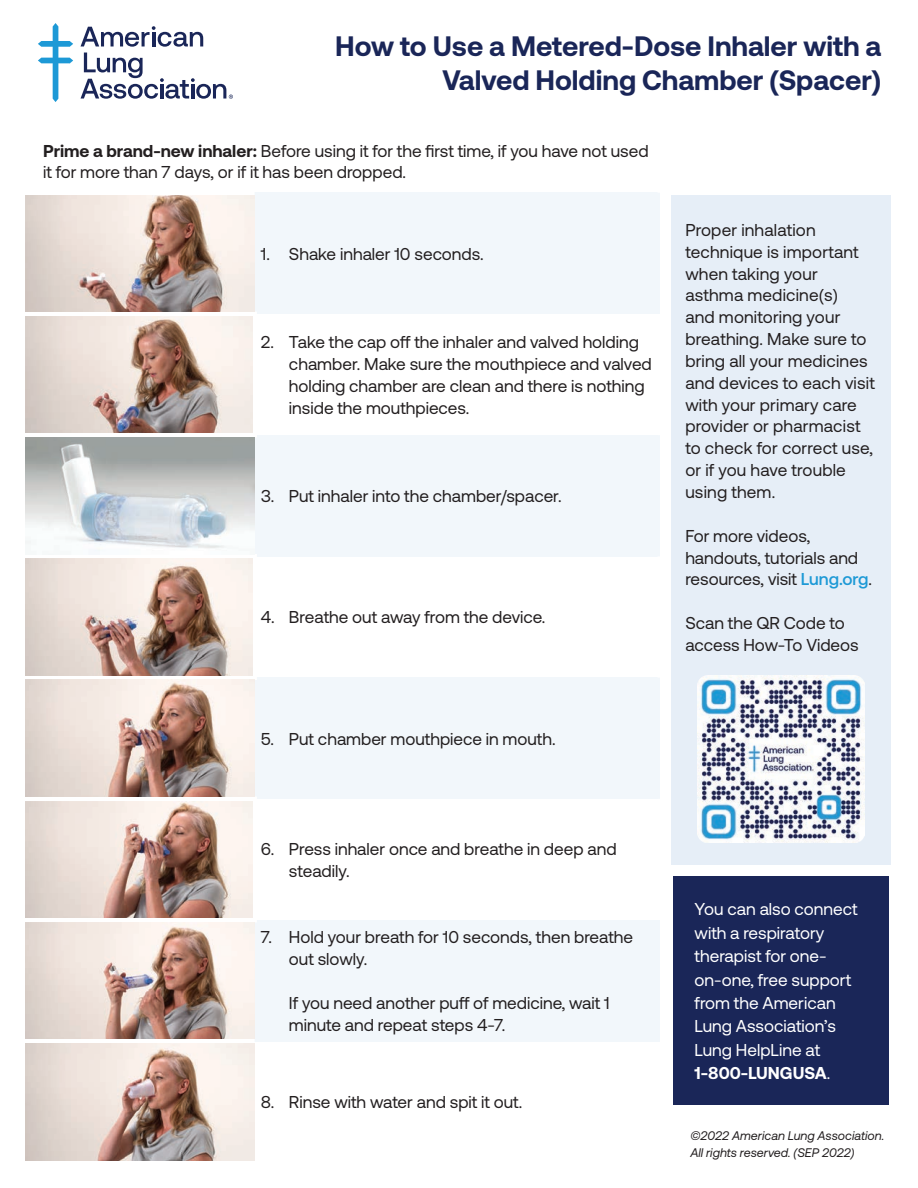
<style>
.page{position:relative;width:918px;height:1188px;background:#fff}
.page>*{position:absolute;margin:0;border:0;box-sizing:border-box;transform-origin:0 0}
.t1{font:700 28.05px/33.8px "Aeonik";color:#1a2658;text-align:right}
.t2{font:17.1px/21.9px "Aeonik";color:#231f20}
.t3{font:17.1px/23.4px "Aeonik";color:#fff}
.t4{font:700 17.1px "Aeonik";color:#fff}
.t5{font:italic 12.45px/17.1px "Aeonik";color:#231f20}
.s1{font-weight:700}
.s2{font-weight:500;color:#1d99d6}
.s3{font-weight:400}
</style>
<div class="page">
<div style="left:671px;top:195px;width:220px;height:669px;background:#e6eef7"></div>
<div style="left:674px;top:877px;width:215px;height:228px;background:#1a2658"></div>
<div style="left:255px;top:193px;width:405px;height:121px;background:#f2f7fb"></div>
<div style="left:255px;top:435px;width:405px;height:121px;background:#f2f7fb"></div>
<div style="left:255px;top:678px;width:405px;height:121px;background:#f2f7fb"></div>
<div style="left:255px;top:920px;width:405px;height:121px;background:#f2f7fb"></div>
<hr style="left:20px;top:312px;width:237px;height:4px;background:#fff">
<div style="left:20px;top:433px;width:237px;height:5px;background:#fff"></div>
<div style="left:20px;top:554px;width:237px;height:5px;background:#fff"></div>
<div style="left:20px;top:675px;width:237px;height:5px;background:#fff"></div>
<hr style="left:20px;top:797px;width:237px;height:4px;background:#fff">
<hr style="left:20px;top:918px;width:237px;height:4px;background:#fff">
<img style="left:25px;top:195px;width:230px;height:117px">
<img style="left:25px;top:316px;width:227px;height:117px">
<img style="left:25px;top:438px;width:230px;height:113px">
<img style="left:25px;top:559px;width:227px;height:116px">
<img style="left:25px;top:680px;width:230px;height:117px">
<img style="left:25px;top:801px;width:227px;height:117px">
<img style="left:25px;top:922px;width:230px;height:117px">
<img style="left:25px;top:1044px;width:230px;height:116px">
<svg style="left:38px;top:23px;width:35px;height:79px"></svg>
<svg style="left:81px;top:26px;width:122px;height:21px"></svg>
<svg style="left:81px;top:53px;width:152px;height:46px"></svg>
<img style="left:697px;top:675px;width:167px;height:167px">
<h2 class="t1" style="left:335px;top:29px;width:548px">How to Use a Metered-Dose Inhaler with a<br>Valved Holding Chamber (Spacer)</h2>
<p class="t2" style="left:43px;top:140px;width:607px"><span class="s1">Prime a brand-new inhaler:</span> Before using it for the first time, if you have not used it for more than 7 days, or if it has been dropped.</p>
<p class="t2" style="left:261px;top:243px;width:224px">1. Shake inhaler 10 seconds.</p>
<p class="t2" style="left:289px;top:331px;width:364px;text-indent:-28px">2. Take the cap off the inhaler and valved holding chamber. Make sure the mouthpiece and valved holding chamber are clean and there is nothing inside the mouthpieces.</p>
<p class="t2" style="left:261px;top:485px;width:302px">3. Put inhaler into the chamber/spacer.</p>
<p class="t2" style="left:261px;top:607px;width:286px">4. Breathe out away from the device.</p>
<p class="t2" style="left:261px;top:728px;width:296px">5. Put chamber mouthpiece in mouth.</p>
<p class="t2" style="left:685px;top:219px;width:191px">Proper inhalation technique is important when taking your asthma medicine(s)<br>and monitoring your breathing. Make sure to bring all your medicines and devices to each visit with your primary care provider or pharmacist to check for correct use, or if you have trouble using them.</p>
<p class="t2" style="left:685px;top:525px;width:188px">For more videos, handouts, tutorials and resources, visit <span class="s2">Lung.org</span>.</p>
<p class="t2" style="left:685px;top:612px;width:175px">Scan the QR Code to access How-To Videos</p>
<p class="t2" style="left:289px;top:838px;width:329px;text-indent:-28px">6. Press inhaler once and breathe in deep and steadily.</p>
<p class="t2" style="left:289px;top:927px;width:346px;text-indent:-28px">7. Hold your breath for 10 seconds, then breathe out slowly.</p>
<p class="t2" style="left:289px;top:992px;width:322px">If you need another puff of medicine, wait 1 minute and repeat steps 4-7.</p>
<p class="t2" style="left:261px;top:1091px;width:263px">8. Rinse with water and spit it out.</p>
<p class="t3" style="left:695px;top:898px;width:165px">You can also connect with a respiratory therapist for one&shy;on-one, free support from the American<br>Lung Association’s<br>Lung HelpLine at</p>
<p class="t4" style="left:695px;top:1063px;width:137px">1-800-LUNGUSA<span class="s3">.</span></p>
<p class="t5" style="left:690px;top:1127px;width:195px">©2022 American Lung Association.<br>All rights reserved. (SEP 2022)</p>
</div>
